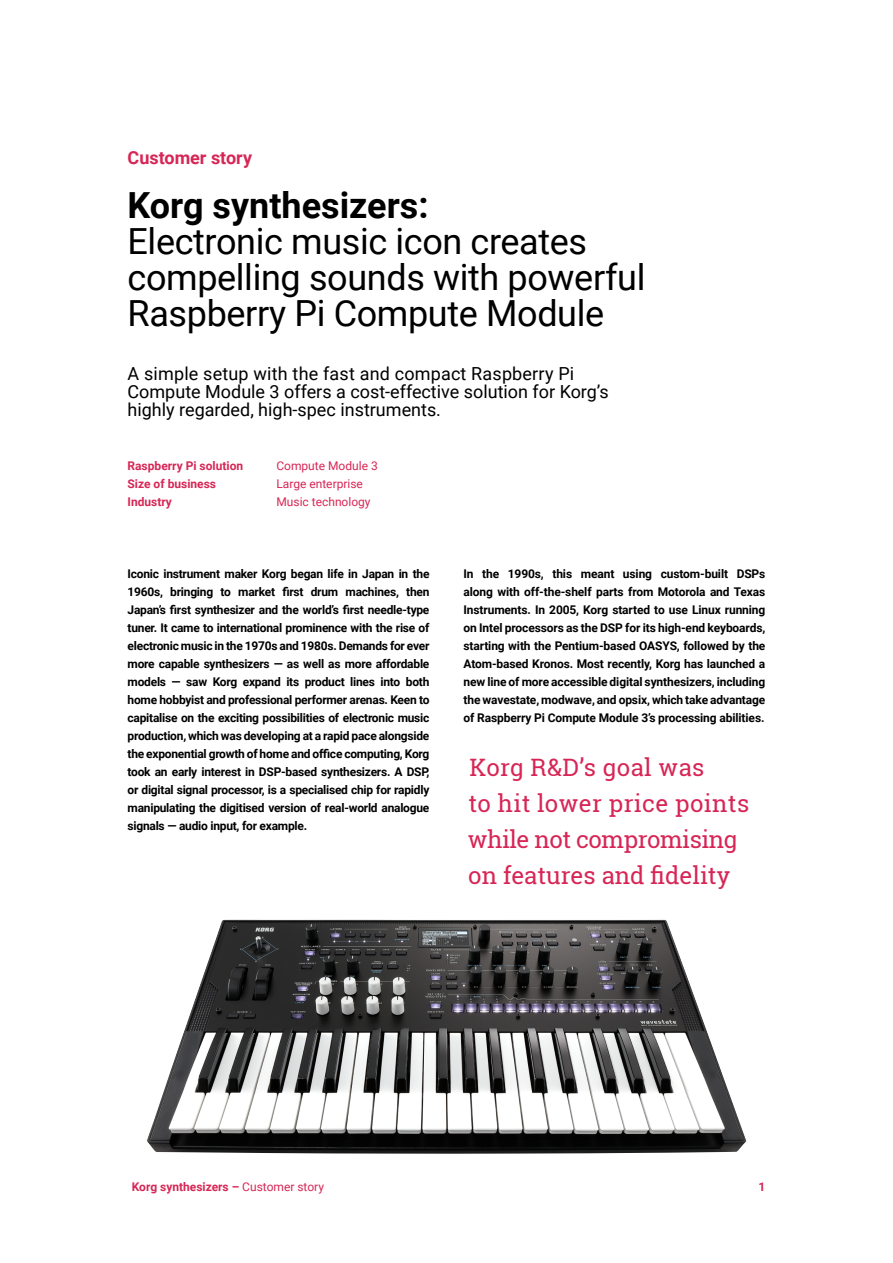
<style>
.page{position:relative;width:893px;height:1263px;background:#fff}
.page>*{position:absolute;margin:0;border:0;box-sizing:border-box;transform-origin:0 0}
.t1{font:36px/36px "Roboto";letter-spacing:-.01em;color:#000}
.t2{font:700 36px "Roboto";color:#000}
.t3{font:24px/36px "Roboto Slab";color:#d72655}
.t4{font:18px/18px "Roboto";color:#000}
.t5{font:700 18px "Roboto";color:#d72655}
.t6{font:700 12px/18px "Roboto";letter-spacing:-.02em;color:#000;text-align:justify}
.t7{font:700 12px "Roboto";color:#d72655}
.t8{font:12px "Roboto";color:#d72655}
.s1{font-weight:400}
</style>
<div class="page">
<img style="left:147px;top:919px;width:599px;height:235px">
<h3 class="t5" style="left:128px;top:145px;width:126px">Customer story</h3>
<h1 class="t2" style="left:128px;top:180px;width:302px">Korg synthesizers:</h1>
<h1 class="t1" style="left:128px;top:221px;width:519px">Electronic music icon creates compelling sounds with powerful<br>Raspberry Pi Compute Module</h1>
<h3 class="t4" style="left:128px;top:363px;width:483px">A simple setup with the fast and compact Raspberry Pi<br>Compute Module 3 offers a cost-effective solution for Korg’s highly regarded, high-spec instruments.</h3>
<p class="t7" style="left:128px;top:457px;width:117px">Raspberry Pi solution</p>
<p class="t8" style="left:276px;top:457px;width:103px">Compute Module 3</p>
<p class="t7" style="left:128px;top:475px;width:90px">Size of business</p>
<p class="t8" style="left:276px;top:475px;width:88px">Large enterprise</p>
<p class="t7" style="left:128px;top:493px;width:46px">Industry</p>
<p class="t8" style="left:276px;top:493px;width:96px">Music technology</p>
<p class="t6" style="left:128px;top:564px;width:303px">Iconic instrument maker Korg began life in Japan in the 1960s, bringing to market first drum machines, then Japan’s first synthesizer and the world’s first needle-type tuner. It came to international prominence with the rise of electronic music in the 1970s and 1980s. Demands for ever more capable synthesizers — as well as more affordable models — saw Korg expand its product lines into both home hobbyist and professional performer arenas. Keen to capitalise on the exciting possibilities of electronic music production, which was developing at a rapid pace alongside the exponential growth of home and office computing, Korg took an early interest in DSP-based synthesizers. A DSP, or digital signal processor, is a specialised chip for rapidly manipulating the digitised version of real-world analogue signals — audio input, for example.</p>
<p class="t6" style="left:463px;top:564px;width:303px">In the 1990s, this meant using custom-built DSPs along with off-the-shelf parts from Motorola and Texas Instruments. In 2005, Korg started to use Linux running on Intel processors as the DSP for its high-end keyboards, starting with the Pentium-based OASYS, followed by the Atom-based Kronos. Most recently, Korg has launched a new line of more accessible digital synthesizers, including the wavestate, modwave, and opsix, which take advantage of Raspberry Pi Compute Module 3’s processing abilities.</p>
<h2 class="t3" style="left:468px;top:749px;width:283px">Korg R&amp;D’s goal was<br>to hit lower price points while not compromising on features and fidelity</h2>
<p class="t7" style="left:132px;top:1178px;width:194px">Korg synthesizers – <span class="s1">Customer story</span></p>
<p class="t7" style="left:758px;top:1178px;width:8px">1</p>
</div>
